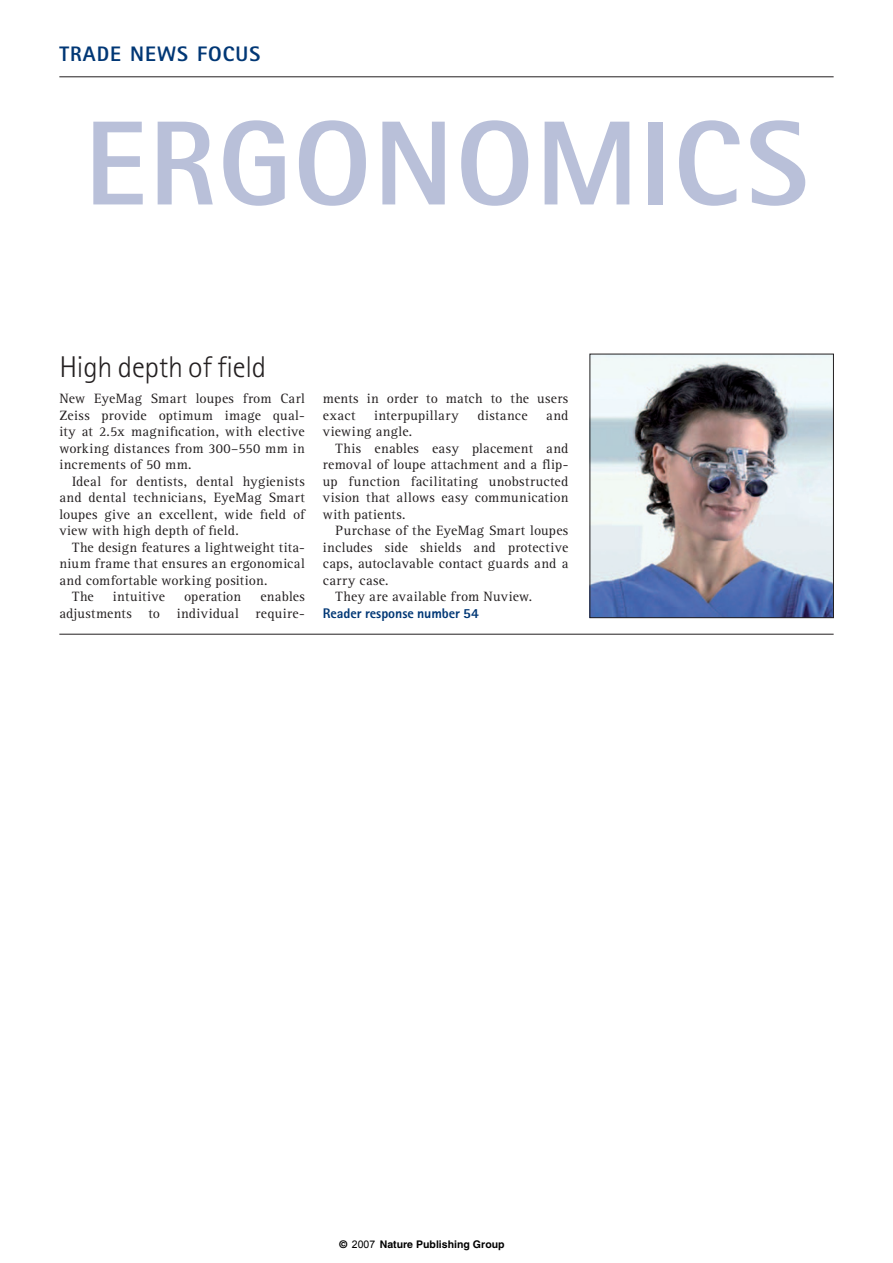
<style>
.page{position:relative;width:893px;height:1263px;background:#fff}
.page>*{position:absolute;margin:0;border:0;box-sizing:border-box;transform-origin:0 0}
.t1{font:800 120px "Rotis Sans Serif";letter-spacing:.02em;color:#b9c0d9}
.t2{font:300 30px "Rotis Sans Serif";letter-spacing:-.01em;color:#231f20}
.t3{font:800 21px "Rotis Sans Serif";letter-spacing:.05em;color:#013775}
.t4{font:13.95px/16.5px "Rotis Serif";letter-spacing:.02em;color:#231f20;text-align:right}
.t5{font:800 13.95px "Rotis Sans Serif";letter-spacing:-.005em;color:#013775}
.t6{font:700 10.5px "Helvetica";color:#000}
.s1{font-family:"Arial";font-weight:400}
</style>
<div class="page">
<hr style="left:59px;top:77px;width:774px;height:1px;background:#231f20">
<hr style="left:59px;top:634px;width:774px;height:1px;background:#231f20">
<img style="left:591px;top:356px;width:240px;height:260px">
<p class="t3" style="left:59px;top:47px;width:202px">TRADE NEWS FOCUS</p>
<p class="t1" style="left:84px;top:122px;width:725px">ERGONOMICS</p>
<p class="t2" style="left:59px;top:356px;width:208px">High depth of field</p>
<p class="t4" style="left:59px;top:392px;width:247px">New EyeMag Smart loupes from Carl</p>
<p class="t4" style="left:59px;top:408px;width:247px">Zeiss provide optimum image qual-</p>
<p class="t4" style="left:59px;top:425px;width:247px">ity at 2.5x magnification, with elective</p>
<p class="t4" style="left:59px;top:441px;width:247px">working distances from 300–550 mm in</p>
<p class="t4" style="left:59px;top:458px;width:134px">increments of 50 mm.</p>
<p class="t4" style="left:72px;top:474px;width:234px">Ideal for dentists, dental hygienists</p>
<p class="t4" style="left:59px;top:491px;width:247px">and dental technicians, EyeMag Smart</p>
<p class="t4" style="left:59px;top:507px;width:247px">loupes give an excellent, wide field of</p>
<p class="t4" style="left:59px;top:524px;width:181px">view with high depth of field.</p>
<p class="t4" style="left:72px;top:540px;width:234px">The design features a lightweight tita-</p>
<p class="t4" style="left:59px;top:557px;width:247px">nium frame that ensures an ergonomical</p>
<p class="t4" style="left:59px;top:573px;width:210px">and comfortable working position.</p>
<p class="t4" style="left:72px;top:590px;width:23px">The</p>
<p class="t4" style="left:113px;top:590px;width:54px">intuitive</p>
<p class="t4" style="left:184px;top:590px;width:59px">operation</p>
<p class="t4" style="left:59px;top:590px;width:247px">enables<br>adjustments to individual require-</p>
<p class="t4" style="left:323px;top:392px;width:247px;text-align:left">ments in order to match to the users exact</p>
<p class="t4" style="left:374px;top:408px;width:86px">interpupillary</p>
<p class="t4" style="left:477px;top:408px;width:52px">distance</p>
<p class="t4" style="left:546px;top:408px;width:24px">and</p>
<p class="t4" style="left:323px;top:425px;width:91px">viewing angle.</p>
<p class="t4" style="left:335px;top:441px;width:234px">This enables easy placement and</p>
<p class="t4" style="left:323px;top:458px;width:247px">removal of loupe attachment and a flip-</p>
<p class="t4" style="left:323px;top:474px;width:247px">up function facilitating unobstructed</p>
<p class="t4" style="left:323px;top:491px;width:247px">vision that allows easy communication</p>
<p class="t4" style="left:323px;top:507px;width:84px">with patients.</p>
<p class="t4" style="left:335px;top:524px;width:234px">Purchase of the EyeMag Smart loupes</p>
<p class="t4" style="left:323px;top:540px;width:247px">includes side shields and protective</p>
<p class="t4" style="left:323px;top:557px;width:247px">caps, autoclavable contact guards and a</p>
<p class="t4" style="left:323px;top:573px;width:67px">carry case.</p>
<p class="t4" style="left:335px;top:590px;width:198px">They are available from Nuview.</p>
<p class="t5" style="left:323px;top:608px;width:157px">Reader response number 54</p>
<p class="t6" style="left:339px;top:1238px;width:166px">© <span class="s1">2007</span> Nature Publishing Group</p>
</div>
